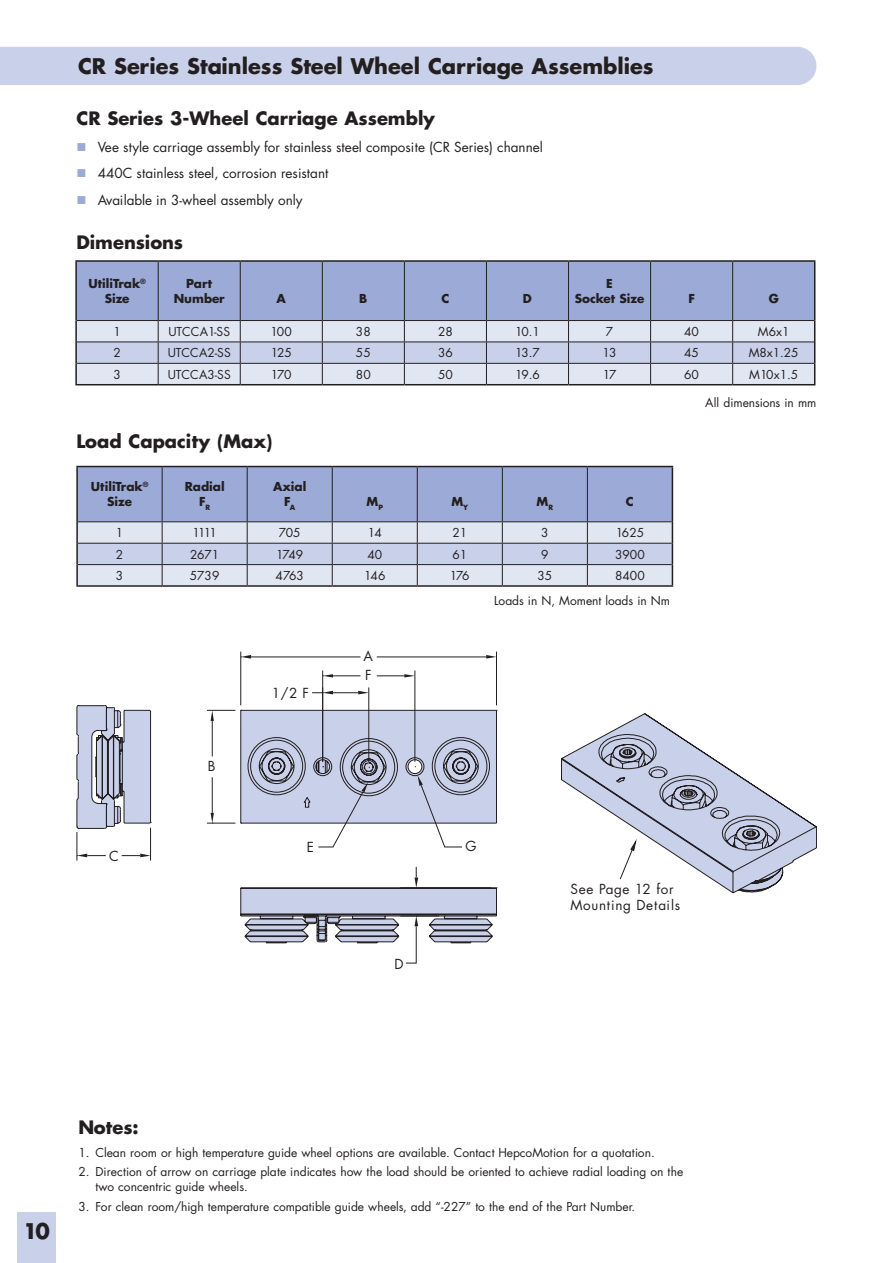
<style>
.page{position:relative;width:893px;height:1263px;background:#fff}
.page>*{position:absolute;margin:0;border:0;box-sizing:border-box;transform-origin:0 0}
.t1{font:700 21px "Futura";color:#231f20}
.t2{font:700 18px "Futura";color:#231f20}
.t3{font:13.5px/19.6px "Futura";color:#231f20}
.t4{font:13.5px/16.2px "Futura";letter-spacing:.05em;color:#231f20}
.t5{font:12px/15px "Futura";color:#231f20}
.t6{font:700 12px/15px "Futura";color:#231f20;text-align:center}
.s1{color:#9baad6}
</style>
<div class="page">
<div style="left:0;top:47px;width:816px;height:38px;background:#c9d0e9"></div>
<div style="left:17px;top:1212px;width:38px;height:51px;background:#c9d0e9"></div>
<hr style="left:75px;top:260px;width:83px;height:2px;background:#231f20">
<hr style="left:75px;top:262px;width:2px;height:58px;background:#231f20">
<hr style="left:158px;top:260px;width:82px;height:2px;background:#231f20">
<hr style="left:240px;top:260px;width:82px;height:2px;background:#231f20">
<hr style="left:322px;top:260px;width:82px;height:2px;background:#231f20">
<hr style="left:404px;top:260px;width:82px;height:2px;background:#231f20">
<hr style="left:486px;top:260px;width:82px;height:2px;background:#231f20">
<hr style="left:568px;top:260px;width:83px;height:2px;background:#231f20">
<hr style="left:651px;top:260px;width:82px;height:2px;background:#231f20">
<hr style="left:733px;top:260px;width:82px;height:2px;background:#231f20">
<hr style="left:75px;top:320px;width:2px;height:22px;background:#231f20">
<hr style="left:75px;top:342px;width:2px;height:21px;background:#231f20">
<hr style="left:75px;top:363px;width:2px;height:21px;background:#231f20">
<svg style="left:76px;top:261px;width:739px;height:123px;background:#b4bdda"></svg>
<hr style="left:75px;top:384px;width:83px;height:1px;background:#231f20">
<hr style="left:158px;top:384px;width:82px;height:1px;background:#231f20">
<hr style="left:240px;top:384px;width:82px;height:1px;background:#231f20">
<hr style="left:322px;top:384px;width:82px;height:1px;background:#231f20">
<hr style="left:404px;top:384px;width:82px;height:1px;background:#231f20">
<hr style="left:486px;top:384px;width:82px;height:1px;background:#231f20">
<hr style="left:568px;top:384px;width:83px;height:1px;background:#231f20">
<hr style="left:651px;top:384px;width:82px;height:1px;background:#231f20">
<hr style="left:733px;top:384px;width:82px;height:1px;background:#231f20">
<hr style="left:76px;top:466px;width:86px;height:1px;background:#231f20">
<hr style="left:76px;top:467px;width:2px;height:55px;background:#231f20">
<hr style="left:76px;top:522px;width:2px;height:21px;background:#231f20">
<hr style="left:76px;top:543px;width:2px;height:22px;background:#231f20">
<hr style="left:76px;top:565px;width:2px;height:20px;background:#231f20">
<svg style="left:77px;top:466px;width:596px;height:119px;background:#b4bdda"></svg>
<hr style="left:76px;top:585px;width:86px;height:2px;background:#231f20">
<hr style="left:162px;top:585px;width:85px;height:2px;background:#231f20">
<hr style="left:247px;top:585px;width:85px;height:2px;background:#231f20">
<hr style="left:332px;top:585px;width:85px;height:2px;background:#231f20">
<hr style="left:417px;top:585px;width:85px;height:2px;background:#231f20">
<hr style="left:502px;top:585px;width:85px;height:2px;background:#231f20">
<hr style="left:587px;top:585px;width:86px;height:2px;background:#231f20">
<svg style="left:77px;top:709px;width:740px;height:185px"></svg>
<svg style="left:77px;top:705px;width:75px;height:155px"></svg>
<svg style="left:207px;top:651px;width:290px;height:312px"></svg>
<svg style="left:619px;top:837px;width:18px;height:43px"></svg>
<h1 class="t1" style="left:78px;top:52px;width:577px">CR Series Stainless Steel Wheel Carriage Assemblies</h1>
<h2 class="t2" style="left:77px;top:106px;width:360px">CR Series 3-Wheel Carriage Assembly</h2>
<p class="t3" style="left:77px;top:137px;width:468px"><span class="s1">■</span> Vee style carriage assembly for stainless steel composite (CR Series) channel</p>
<p class="t3" style="left:77px;top:163px;width:253px"><span class="s1">■</span> 440C stainless steel, corrosion resistant</p>
<p class="t3" style="left:77px;top:190px;width:228px"><span class="s1">■</span> Available in 3-wheel assembly only</p>
<h2 class="t2" style="left:76px;top:230px;width:108px">Dimensions</h2>
<p class="t6" style="left:88px;top:276px;width:59px">UtiliTrak<sup>®<br></sup>Size</p>
<p class="t6" style="left:174px;top:276px;width:53px">Part<br>Number</p>
<p class="t6" style="left:277px;top:291px;width:11px">A</p>
<p class="t6" style="left:359px;top:291px;width:10px">B</p>
<p class="t6" style="left:441px;top:291px;width:9px">C</p>
<p class="t6" style="left:523px;top:291px;width:11px">D</p>
<p class="t6" style="left:575px;top:276px;width:71px">E<br>Socket Size</p>
<p class="t6" style="left:688px;top:291px;width:8px">F</p>
<p class="t6" style="left:769px;top:291px;width:12px">G</p>
<p class="t5" style="left:113px;top:324px;width:9px">1</p>
<p class="t5" style="left:168px;top:324px;width:63px">UTCCA1-SS</p>
<p class="t5" style="left:271px;top:324px;width:23px">100</p>
<p class="t5" style="left:356px;top:324px;width:16px">38</p>
<p class="t5" style="left:438px;top:324px;width:16px">28</p>
<p class="t5" style="left:515px;top:324px;width:26px">10.1</p>
<p class="t5" style="left:606px;top:324px;width:9px">7</p>
<p class="t5" style="left:684px;top:324px;width:16px">40</p>
<p class="t5" style="left:758px;top:324px;width:33px">M6x1</p>
<p class="t5" style="left:113px;top:345px;width:9px">2</p>
<p class="t5" style="left:168px;top:345px;width:64px">UTCCA2-SS</p>
<p class="t5" style="left:271px;top:345px;width:23px">125</p>
<p class="t5" style="left:356px;top:345px;width:16px">55</p>
<p class="t5" style="left:438px;top:345px;width:16px">36</p>
<p class="t5" style="left:515px;top:345px;width:26px">13.7</p>
<p class="t5" style="left:603px;top:345px;width:15px">13</p>
<p class="t5" style="left:684px;top:345px;width:16px">45</p>
<p class="t5" style="left:749px;top:345px;width:51px">M8x1.25</p>
<p class="t5" style="left:113px;top:367px;width:9px">3</p>
<p class="t5" style="left:168px;top:367px;width:64px">UTCCA3-SS</p>
<p class="t5" style="left:271px;top:367px;width:22px">170</p>
<p class="t5" style="left:356px;top:367px;width:16px">80</p>
<p class="t5" style="left:438px;top:367px;width:16px">50</p>
<p class="t5" style="left:515px;top:367px;width:26px">19.6</p>
<p class="t5" style="left:603px;top:367px;width:15px">17</p>
<p class="t5" style="left:684px;top:367px;width:16px">60</p>
<p class="t5" style="left:749px;top:367px;width:50px">M10x1.5</p>
<h2 class="t2" style="left:76px;top:429px;width:198px">Load Capacity (Max)</h2>
<p class="t6" style="left:91px;top:479px;width:59px">UtiliTrak<sup>®<br></sup>Size</p>
<p class="t6" style="left:185px;top:479px;width:41px">Radial<br>F<sub>R</sub></p>
<p class="t6" style="left:273px;top:479px;width:35px">Axial<br>F<sub>A</sub></p>
<p class="t6" style="left:367px;top:494px;width:18px">M<sub>P</sub></p>
<p class="t6" style="left:451px;top:494px;width:18px">M<sub>Y</sub></p>
<p class="t6" style="left:537px;top:494px;width:18px">M<sub>R</sub></p>
<p class="t6" style="left:626px;top:494px;width:9px">C</p>
<p class="t5" style="left:116px;top:525px;width:9px">1</p>
<p class="t5" style="left:193px;top:525px;width:26px">1111</p>
<p class="t5" style="left:279px;top:525px;width:23px">705</p>
<p class="t5" style="left:368px;top:525px;width:15px">14</p>
<p class="t5" style="left:452px;top:525px;width:16px">21</p>
<p class="t5" style="left:541px;top:525px;width:9px">3</p>
<p class="t5" style="left:616px;top:525px;width:30px">1625</p>
<p class="t5" style="left:116px;top:546px;width:9px">2</p>
<p class="t5" style="left:190px;top:546px;width:31px">2671</p>
<p class="t5" style="left:276px;top:546px;width:28px">1749</p>
<p class="t5" style="left:367px;top:546px;width:16px">40</p>
<p class="t5" style="left:452px;top:546px;width:16px">61</p>
<p class="t5" style="left:541px;top:546px;width:9px">9</p>
<p class="t5" style="left:615px;top:546px;width:31px">3900</p>
<p class="t5" style="left:116px;top:568px;width:9px">3</p>
<p class="t5" style="left:190px;top:568px;width:31px">5739</p>
<p class="t5" style="left:276px;top:568px;width:30px">4763</p>
<p class="t5" style="left:364px;top:568px;width:23px">146</p>
<p class="t5" style="left:450px;top:568px;width:21px">176</p>
<p class="t5" style="left:537px;top:568px;width:16px">35</p>
<p class="t5" style="left:615px;top:568px;width:31px">8400</p>
<p class="t3" style="left:208px;top:756px;width:9px">B</p>
<p class="t3" style="left:272px;top:683px;width:38px">1/2 F</p>
<p class="t3" style="left:364px;top:645px;width:11px">A<br>F</p>
<p class="t5" style="left:494px;top:593px;width:177px">Loads in N, Moment loads in Nm</p>
<p class="t5" style="left:705px;top:394px;width:113px">All dimensions in mm</p>
<p class="t3" style="left:109px;top:846px;width:11px">C</p>
<p class="t3" style="left:307px;top:837px;width:9px">E</p>
<p class="t3" style="left:465px;top:836px;width:13px">G</p>
<p class="t3" style="left:394px;top:954px;width:11px">D</p>
<p class="t4" style="left:571px;top:881px;width:111px">See Page 12 for<br>Mounting Details</p>
<h1 class="t1" style="left:23px;top:1216px;width:28px">10</h1>
<h2 class="t2" style="left:78px;top:1114px;width:62px">Notes:</h2>
<p class="t5" style="left:78px;top:1145px;width:578px">1. Clean room or high temperature guide wheel options are available. Contact HepcoMotion for a quotation.</p>
<p class="t5" style="left:95px;top:1164px;width:589px;text-indent:-17px">2. Direction of arrow on carriage plate indicates how the load should be oriented to achieve radial loading on the two concentric guide wheels.</p>
<p class="t5" style="left:78px;top:1198px;width:558px">3. For clean room/high temperature compatible guide wheels, add “-227” to the end of the Part Number.</p>
</div>
